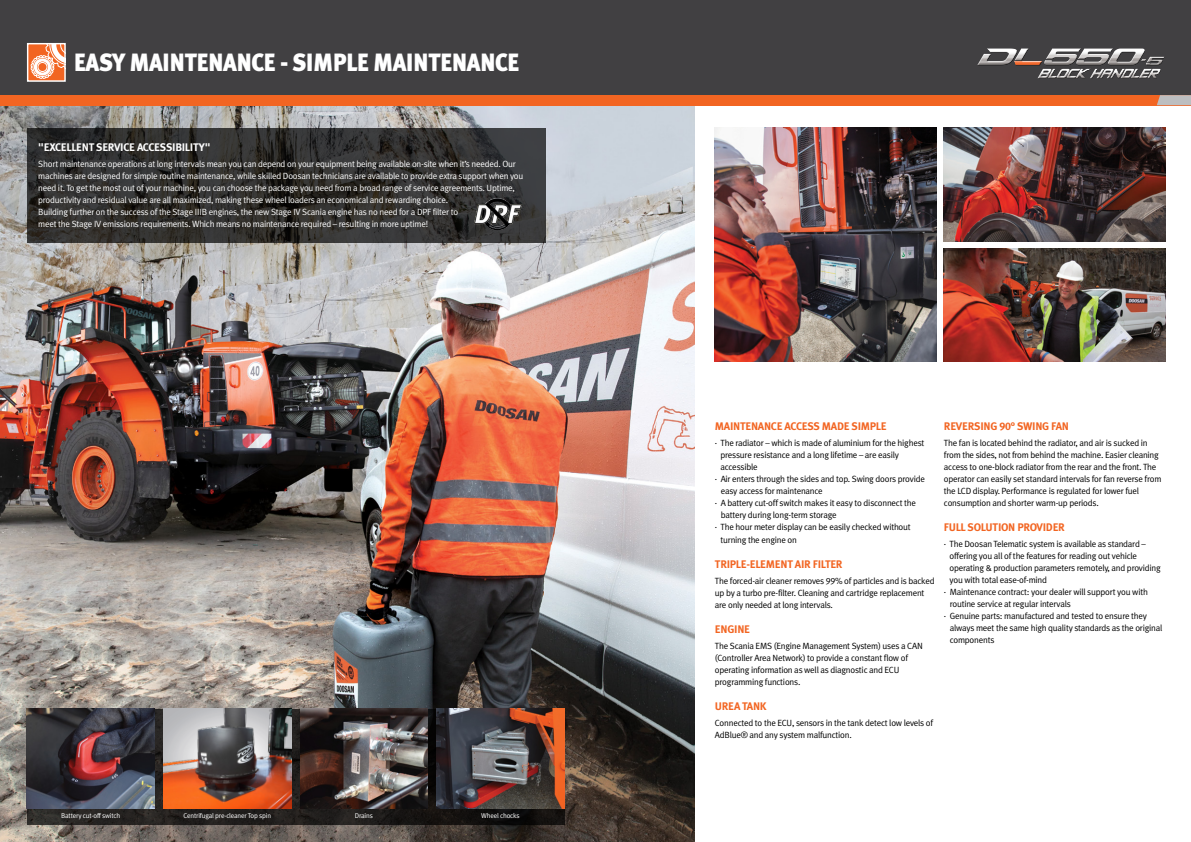
<style>
.page{position:relative;width:1191px;height:842px;background:#fff}
.page>*{position:absolute;margin:0;border:0;box-sizing:border-box;transform-origin:0 0}
.t1{font:900 25px "Meta Plus Lining";letter-spacing:-.025em;color:#fff;scale:.92 1}
.t2{font:700 11px "Meta Plus Lining";letter-spacing:-.025em;color:#f26522}
.t3{font:700 11px "Meta Plus Lining";letter-spacing:-.025em;color:#fff}
.t4{font:9px/12px "Meta Plus Lining Normal";letter-spacing:-.025em;color:#000}
.t5{font:9px/12px "Meta Plus Lining Normal";letter-spacing:-.025em;color:#fff}
.t6{font:7px "Meta Plus Lining Normal";letter-spacing:-.025em;color:#fff}
</style>
<div class="page">
<img style="left:0;top:105px;width:694px;height:737px">
<img style="left:944px;top:249px;width:221px;height:113px">
<div style="left:0;top:0;width:1191px;height:95px;background:#414042"></div>
<div style="left:0;top:95px;width:1191px;height:10px;background:#f26522"></div>
<svg style="left:1157px;top:95px;width:34px;height:10px"></svg>
<div style="left:28px;top:44px;width:37px;height:37px;background:#f26522"></div>
<svg style="left:30px;top:45px;width:34px;height:34px"></svg>
<div style="left:27px;top:43px;width:39px;height:39px;border:1px solid #fff"></div>
<svg style="left:27px;top:709px;width:537px;height:115px;background:#231e1c"></svg>
<img style="left:27px;top:709px;width:128px;height:99px">
<img style="left:300px;top:709px;width:128px;height:99px">
<img style="left:437px;top:709px;width:127px;height:99px">
<img style="left:715px;top:128px;width:221px;height:234px">
<img style="left:944px;top:128px;width:221px;height:113px">
<svg style="left:27px;top:128px;width:519px;height:114px;background:#302f2d"></svg>
<img style="left:472px;top:197px;width:51px;height:35px">
<svg style="left:977px;top:48px;width:187px;height:18px"></svg>
<svg style="left:1038px;top:68px;width:123px;height:11px"></svg>
<img style="left:163px;top:709px;width:128px;height:99px">
<h1 class="t1" style="left:74px;top:48px;width:486px">EASY MAINTENANCE - SIMPLE MAINTENANCE</h1>
<p class="t3" style="left:38px;top:140px;width:174px">"EXCELLENT SERVICE ACCESSIBILITY"</p>
<p class="t5" style="left:38px;top:157px;width:487px">Short maintenance operations at long intervals mean you can depend on your equipment being available on-site when it’s needed. Our machines are designed for simple routine maintenance, while skilled Doosan technicians are available to provide extra support when you need it. To get the most out of your machine, you can choose the package you need from a broad range of service agreements. U ptime, productivity and residual value are all maximized, making these wheel loaders an economical and rewarding choice.<br>Building further on the success of the Stage III B engines, the new Stage IV Scania engine has no need for a DPF filter to<br>meet the Stage IV emissions requirements. Which means no maintenance required – resulting in more uptime!</p>
<p class="t6" style="left:61px;top:811px;width:60px">Battery cut-off switch</p>
<p class="t6" style="left:183px;top:811px;width:89px">Centrifugal pre-cleaner Top spin</p>
<p class="t6" style="left:355px;top:811px;width:19px">Drains</p>
<p class="t6" style="left:481px;top:811px;width:40px">Wheel chocks</p>
<p class="t2" style="left:715px;top:420px;width:173px">MAINTENANCE ACCESS MADE SIMPLE</p>
<p class="t4" style="left:715px;top:437px;width:211px">. The radiator – which is made of aluminium for the highest</p>
<p class="t4" style="left:720px;top:449px;width:180px">pressure resistance and a long lifetime – are easily</p>
<p class="t4" style="left:720px;top:461px;width:39px">accessible</p>
<p class="t4" style="left:715px;top:473px;width:211px">. Air enters through the sides and top. Swing doors provide</p>
<p class="t4" style="left:720px;top:485px;width:104px">easy access for maintenance</p>
<p class="t4" style="left:715px;top:497px;width:203px">. A battery cut-off switch makes it easy to disconnect the</p>
<p class="t4" style="left:720px;top:509px;width:117px">battery during long-term storage</p>
<p class="t4" style="left:715px;top:521px;width:197px">. The hour meter display can be easily checked without</p>
<p class="t4" style="left:720px;top:534px;width:78px">turning the engine on</p>
<p class="t2" style="left:715px;top:558px;width:129px">TRIPLE-ELEMENT AIR FILTER</p>
<p class="t4" style="left:715px;top:575px;width:221px">The forced-air cleaner removes 99% of particles and is backed up by a turbo pre-filter. Cleaning and cartridge replacement are only needed at long intervals.</p>
<p class="t2" style="left:715px;top:623px;width:37px">ENGINE</p>
<p class="t4" style="left:715px;top:640px;width:208px">The Scania EMS (Engine Management System) uses a CAN (Controller Area N etwork) to provide a constant flow of operating information as well as diagnostic and ECU programming functions.</p>
<p class="t2" style="left:715px;top:700px;width:53px">UREA TANK</p>
<p class="t4" style="left:715px;top:717px;width:220px">Connected to the ECU , sensors in the tank detect low levels of<br>AdBlue® and any system malfunction.</p>
<p class="t2" style="left:944px;top:420px;width:127px">REVERSING 90° SWING FAN</p>
<p class="t4" style="left:944px;top:437px;width:219px">The fan is located behind the radiator, and air is sucked in from the sides, not from behind the machine. Easier cleaning access to one-block radiator from the rear and the front. The operator can easily set standard intervals for fan reverse from the LCD display. Performance is regulated for lower fuel consumption and shorter warm-up periods.</p>
<p class="t2" style="left:944px;top:521px;width:122px">FULL SOLUTION PROVIDER</p>
<p class="t4" style="left:944px;top:538px;width:203px">. The Doosan Telematic system is available as standard –</p>
<p class="t4" style="left:949px;top:550px;width:189px">offering you all of the features for reading out vehicle</p>
<p class="t4" style="left:949px;top:562px;width:213px">operating &amp; production parameters remotely, and providing</p>
<p class="t4" style="left:949px;top:574px;width:99px">you with total ease-of-mind</p>
<p class="t4" style="left:944px;top:586px;width:205px">. Maintenance contract: your dealer will support you with</p>
<p class="t4" style="left:949px;top:598px;width:123px">routine service at regular intervals</p>
<p class="t4" style="left:944px;top:610px;width:204px">. Genuine parts: manufactured and tested to ensure they</p>
<p class="t4" style="left:949px;top:622px;width:214px">always meet the same high quality standards as the original</p>
<p class="t4" style="left:949px;top:634px;width:46px">components</p>
</div>
